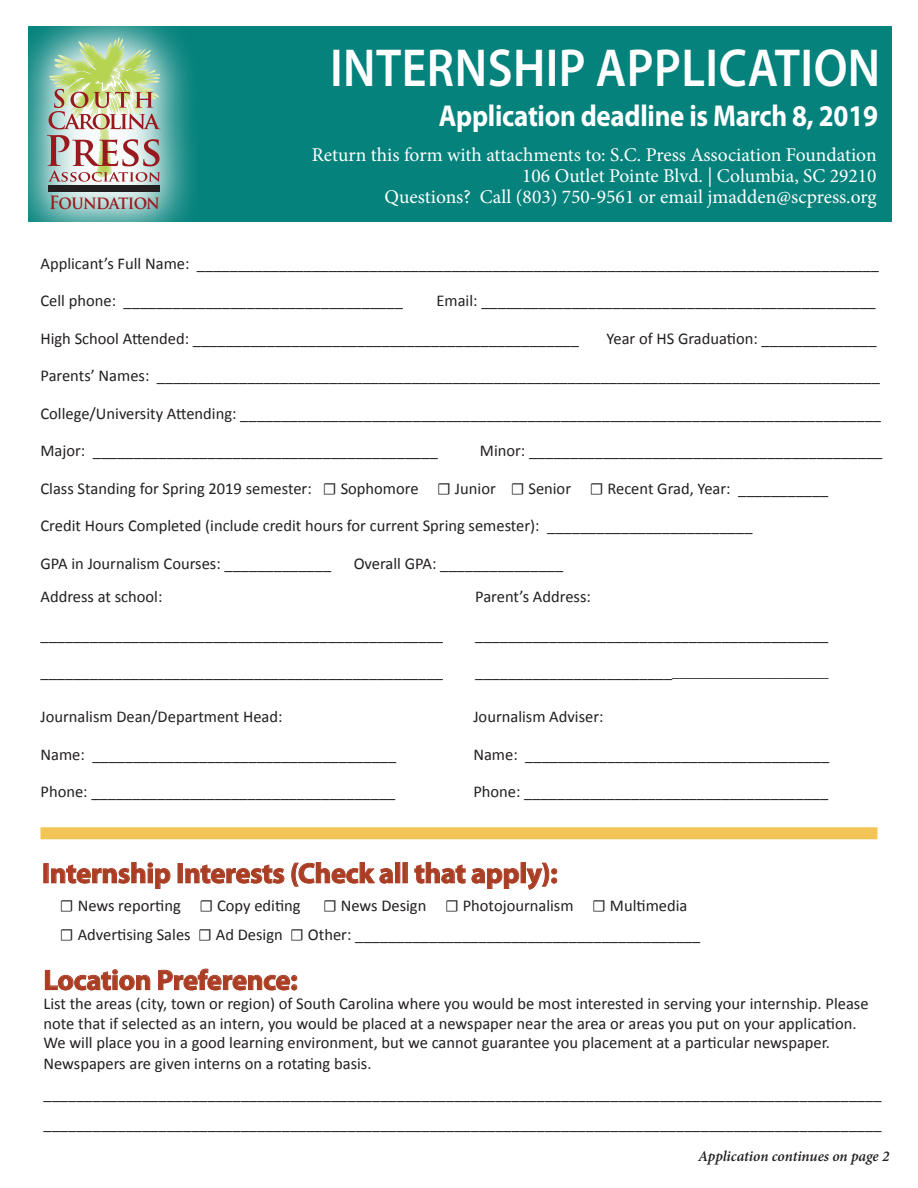
<style>
.page{position:relative;width:918px;height:1188px;background:#fff}
.page>*{position:absolute;margin:0;border:0;box-sizing:border-box;transform-origin:0 0}
.t1{font:600 53.7px "Myriad Pro";letter-spacing:.01em;color:#fff;scale:.89 1}
.t2{font:700 30.3px "Myriad Pro";letter-spacing:-.01em;color:#fff;scale:.89 1}
.t3{font:700 28.5px "Myriad Pro";letter-spacing:-.01em;color:#aa3e25}
.t4{font:19.5px/21px "Minion Pro";color:#fff;text-align:right}
.t5{font:700 17.85px "Trajan Pro";letter-spacing:-.035em;color:#981a1e;scale:.92 1}
.t6{font:16.5px/19.5px "Calibri";color:#231f20}
.t7{font:italic 600 15px "Minion Pro";letter-spacing:-.005em;color:#231f20}
.s1{font-family:"Minion Pro";font-weight:700}
.s2{font-family:"Walkway";font-weight:700}
</style>
<div class="page">
<svg style="left:51px;top:862px;width:119px;height:27px"></svg>
<div style="left:178px;top:863px;width:5px;height:20px;border:1px solid #aa3e25"></div>
<svg style="left:185px;top:865px;width:99px;height:19px"></svg>
<svg style="left:291px;top:862px;width:102px;height:25px"></svg>
<div style="left:395px;top:862px;width:5px;height:21px;border:1px solid #aa3e25"></div>
<div style="left:403px;top:862px;width:5px;height:21px;border:1px solid #aa3e25"></div>
<svg style="left:414px;top:862px;width:52px;height:22px"></svg>
<svg style="left:472px;top:868px;width:47px;height:21px"></svg>
<div style="left:521px;top:862px;width:5px;height:21px;border:1px solid #aa3e25"></div>
<svg style="left:527px;top:863px;width:30px;height:27px"></svg>
<svg style="left:45px;top:969px;width:105px;height:21px"></svg>
<svg style="left:158px;top:969px;width:139px;height:21px"></svg>
<div style="left:40px;top:827px;width:837px;height:12px;background:#f3c557"></div>
<div style="left:28px;top:26px;width:864px;height:196px;background:#04827b"></div>
<svg style="left:28px;top:26px;width:165px;height:196px;background:#50a7a2"></svg>
<svg style="left:47px;top:37px;width:113px;height:145px;background:#bbc0a4"></svg>
<div style="left:49px;top:186px;width:111px;height:6px;background:#231f20"></div>
<p class="t5" style="left:49px;top:191px;width:122px">Foundation</p>
<p class="t1" style="left:330px;top:34px;width:620px">INTERNSHIP APPLICATION</p>
<p class="t2" style="left:439px;top:96px;width:495px">Application deadline is March 8, 2019</p>
<p class="t4" style="left:312px;top:144px;width:566px">Return this form with attachments to: S.C. Press Association Foundation<br>106 Outlet Pointe Blvd. | Columbia, SC 29210</p>
<p class="t4" style="left:385px;top:186px;width:494px">Questions? Call (803) 750-9561 or email jmadden@scpress.org</p>
<p class="t6" style="left:40px;top:254px;width:840px">Applicant’s Full Name: ___________________________________________________________________________________</p>
<p class="t6" style="left:40px;top:291px;width:364px">Cell phone: __________________________________</p>
<p class="t6" style="left:437px;top:291px;width:441px">Email: ________________________________________________</p>
<p class="t6" style="left:40px;top:329px;width:540px">High School Attended: _______________________________________________</p>
<p class="t6" style="left:607px;top:329px;width:272px">Year of HS Graduation: ______________</p>
<p class="t6" style="left:40px;top:366px;width:841px">Parents’ Names: ________________________________________________________________________________________</p>
<p class="t6" style="left:40px;top:404px;width:842px">College/University Attending: ______________________________________________________________________________</p>
<p class="t6" style="left:40px;top:441px;width:399px">Major: __________________________________________</p>
<p class="t6" style="left:480px;top:441px;width:404px">Minor: ___________________________________________</p>
<p class="t6" style="left:40px;top:479px;width:790px">Class Standing for Spring 2019 semester: <span class="s1">☐</span> Sophomore <span class="s1">☐</span> Junior <span class="s1">☐</span> Senior <span class="s1">☐</span> Recent Grad, Year: ___________</p>
<p class="t6" style="left:40px;top:516px;width:714px">Credit Hours Completed (include credit hours for current Spring semester): _________________________</p>
<p class="t6" style="left:40px;top:554px;width:292px">GPA in Journalism Courses: _____________</p>
<p class="t6" style="left:354px;top:554px;width:211px">Overall GPA: _______________</p>
<p class="t6" style="left:40px;top:587px;width:123px">Address at school:</p>
<p class="t6" style="left:40px;top:625px;width:404px">_________________________________________________</p>
<p class="t6" style="left:40px;top:662px;width:404px">_________________________________________________</p>
<p class="t6" style="left:475px;top:587px;width:117px">Parent’s Address:</p>
<p class="t6" style="left:475px;top:625px;width:355px">___________________________________________</p>
<p class="t6" style="left:475px;top:662px;width:355px">________________________<span class="s2">__________________</span></p>
<p class="t6" style="left:40px;top:707px;width:244px">Journalism Dean/Department Head:</p>
<p class="t6" style="left:40px;top:745px;width:357px">Name: _____________________________________</p>
<p class="t6" style="left:40px;top:782px;width:356px">Phone: _____________________________________</p>
<p class="t6" style="left:473px;top:707px;width:132px">Journalism Adviser:</p>
<p class="t6" style="left:473px;top:745px;width:357px">Name: _____________________________________</p>
<p class="t6" style="left:473px;top:782px;width:356px">Phone: _____________________________________</p>
<p class="t3" style="left:42px;top:855px;width:517px">Internship Interests (Check all that apply):</p>
<p class="t6" style="left:60px;top:896px;width:242px"><span class="s1">☐</span> News reporting <span class="s1">☐</span> Copy editing</p>
<p class="t6" style="left:323px;top:896px;width:366px"><span class="s1">☐</span> News Design <span class="s1">☐</span> Photojournalism <span class="s1">☐</span> Multimedia</p>
<p class="t6" style="left:60px;top:925px;width:642px"><span class="s1">☐</span> Advertising Sales <span class="s1">☐</span> Ad Design <span class="s1">☐</span> Other: __________________________________________</p>
<p class="t3" style="left:44px;top:961px;width:256px">Location Preference:</p>
<p class="t6" style="left:44px;top:994px;width:827px">List the areas (city, town or region) of South Carolina where you would be most interested in serving your internship. Please note that if selected as an intern, you would be placed at a newspaper near the area or areas you put on your application.<br>We will place you in a good learning environment, but we cannot guarantee you placement at a particular newspaper.</p>
<p class="t6" style="left:44px;top:1049px;width:840px;line-height:30px">Newspapers are given interns on a rotating basis. ______________________________________________________________________________________________________ ______________________________________________________________________________________________________</p>
<p class="t7" style="left:698px;top:1145px;width:193px">Application continues on page 2</p>
</div>
